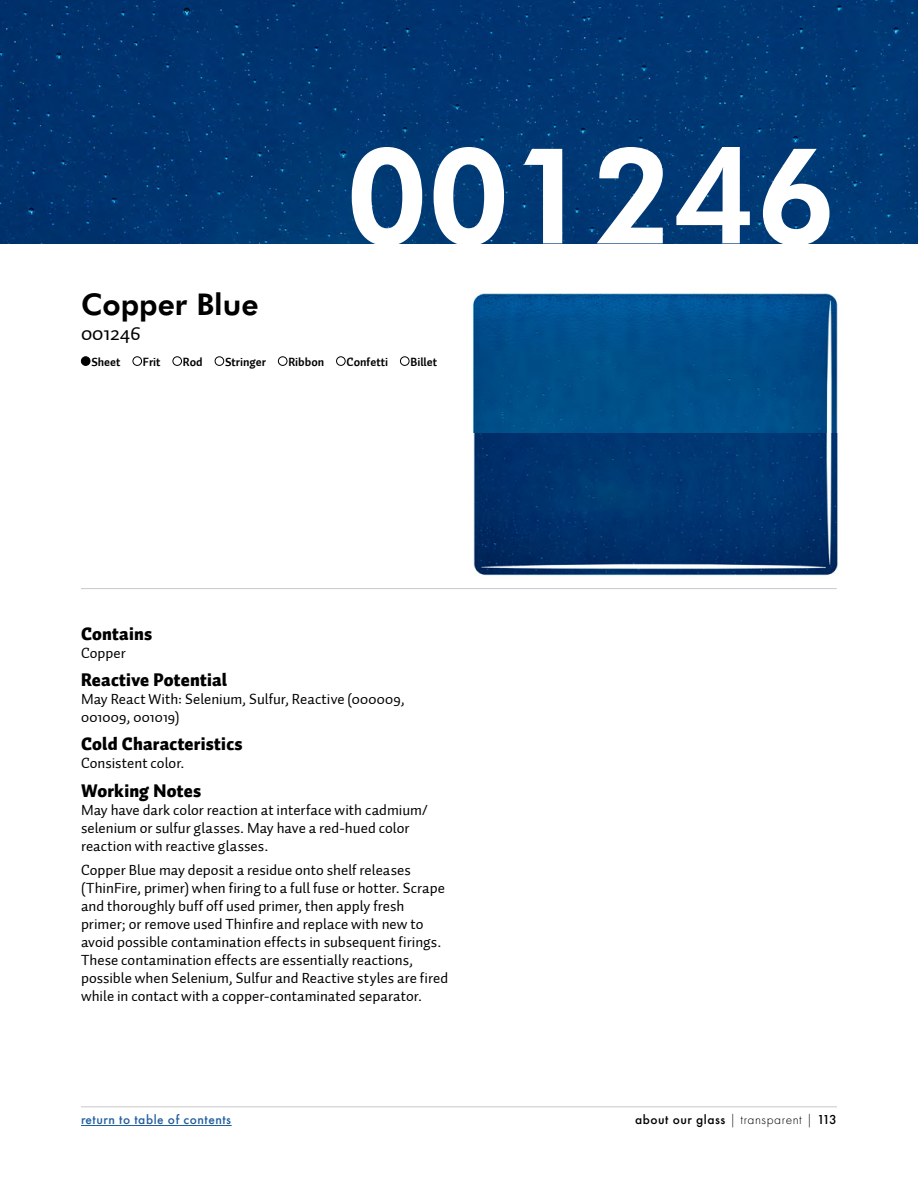
<style>
.page{position:relative;width:918px;height:1188px;background:#fff}
.page>*{position:absolute;margin:0;border:0;box-sizing:border-box;transform-origin:0 0}
.t1{font:700 133.5px "Futura BT";color:#fff}
.t2{font:700 30px "Futura BT";color:#000}
.t3{font:21px "Auto 1";color:#000}
.t4{font:18px "Auto 1 Black LF";letter-spacing:.015em;color:#000}
.t5{font:15px/18px "Auto 1 Regular LF";color:#000}
.t6{font:15px "Auto 1";letter-spacing:.015em;color:#000}
.t7{font:500 13.5px "Futura PT";letter-spacing:.04em;color:#000}
.t8{font:500 13.5px "Futura PT";letter-spacing:.04em;color:#215e9e}
.t9{font:12px "Auto 1 Bold LF";color:#000}
.s1{font-family:"Auto 1"}
.s2{font-weight:300}
</style>
<div class="page">
<hr style="left:81px;top:1107px;width:756px;height:1px;background:#c7c8ca">
<hr style="left:81px;top:1125px;width:151px;height:1px;background:#215e9e">
<hr style="left:81px;top:588px;width:756px;height:1px;background:#c7c8ca">
<div style="left:0;top:0;width:918px;height:243px;background:#003672"></div>
<div style="left:81px;top:357px;width:9px;height:8px;background:#000;border-radius:50%"></div>
<div style="left:81px;top:356px;width:9px;height:10px;border:1px solid #000;border-radius:50%"></div>
<div style="left:133px;top:356px;width:9px;height:10px;border:1px solid #000;border-radius:50%"></div>
<div style="left:173px;top:356px;width:9px;height:10px;border:1px solid #000;border-radius:50%"></div>
<div style="left:215px;top:356px;width:9px;height:10px;border:1px solid #000;border-radius:50%"></div>
<div style="left:278px;top:356px;width:9px;height:10px;border:1px solid #000;border-radius:50%"></div>
<div style="left:336px;top:356px;width:10px;height:10px;border:1px solid #000;border-radius:50%"></div>
<div style="left:400px;top:356px;width:9px;height:10px;border:1px solid #000;border-radius:50%"></div>
<img style="left:473px;top:293px;width:365px;height:283px">
<h1 class="t1" style="left:346px;top:109px;width:493px">001246</h1>
<h2 class="t2" style="left:81px;top:285px;width:179px">Copper Blue</h2>
<h3 class="t3" style="left:81px;top:320px;width:61px">001246</h3>
<p class="t9" style="left:91px;top:354px;width:31px">Sheet</p>
<p class="t9" style="left:143px;top:354px;width:19px">Frit</p>
<p class="t9" style="left:183px;top:354px;width:21px">Rod</p>
<p class="t9" style="left:225px;top:354px;width:43px">Stringer</p>
<p class="t9" style="left:288px;top:354px;width:37px">Ribbon</p>
<p class="t9" style="left:347px;top:354px;width:43px">Confetti</p>
<p class="t9" style="left:410px;top:354px;width:28px">Billet</p>
<p class="t4" style="left:81px;top:622px;width:73px">Contains</p>
<p class="t5" style="left:81px;top:644px;width:46px">Copper</p>
<p class="t4" style="left:81px;top:668px;width:148px">Reactive Potential</p>
<p class="t5" style="left:81px;top:690px;width:325px">May React With: Selenium, Sulfur, Reactive <span class="s1">(000009,</span></p>
<p class="t6" style="left:81px;top:708px;width:100px">001009, 001019)</p>
<p class="t4" style="left:81px;top:732px;width:163px">Cold Characteristics</p>
<p class="t5" style="left:81px;top:754px;width:105px">Consistent color.</p>
<p class="t4" style="left:81px;top:779px;width:122px">Working Notes</p>
<p class="t5" style="left:81px;top:801px;width:348px">May have dark color reaction at interface with cadmium/ selenium or sulfur glasses. May have a red-hued color reaction with reactive glasses.</p>
<p class="t5" style="left:81px;top:862px;width:369px">Copper Blue may deposit a residue onto shelf releases (ThinFire, primer) when firing to a full fuse or hotter. Scrape and thoroughly buff off used primer, then apply fresh primer; or remove used Thinfire and replace with new to avoid possible contamination effects in subsequent firings.<br>These contamination effects are essentially reactions, possible when Selenium, Sulfur and Reactive styles are fired while in contact with a copper-contaminated separator.</p>
<p class="t8" style="left:81px;top:1112px;width:152px">return to table of contents</p>
<p class="t7" style="left:635px;top:1112px;width:203px">about our glass <span class="s2">| transparent |</span> 113</p>
</div>
